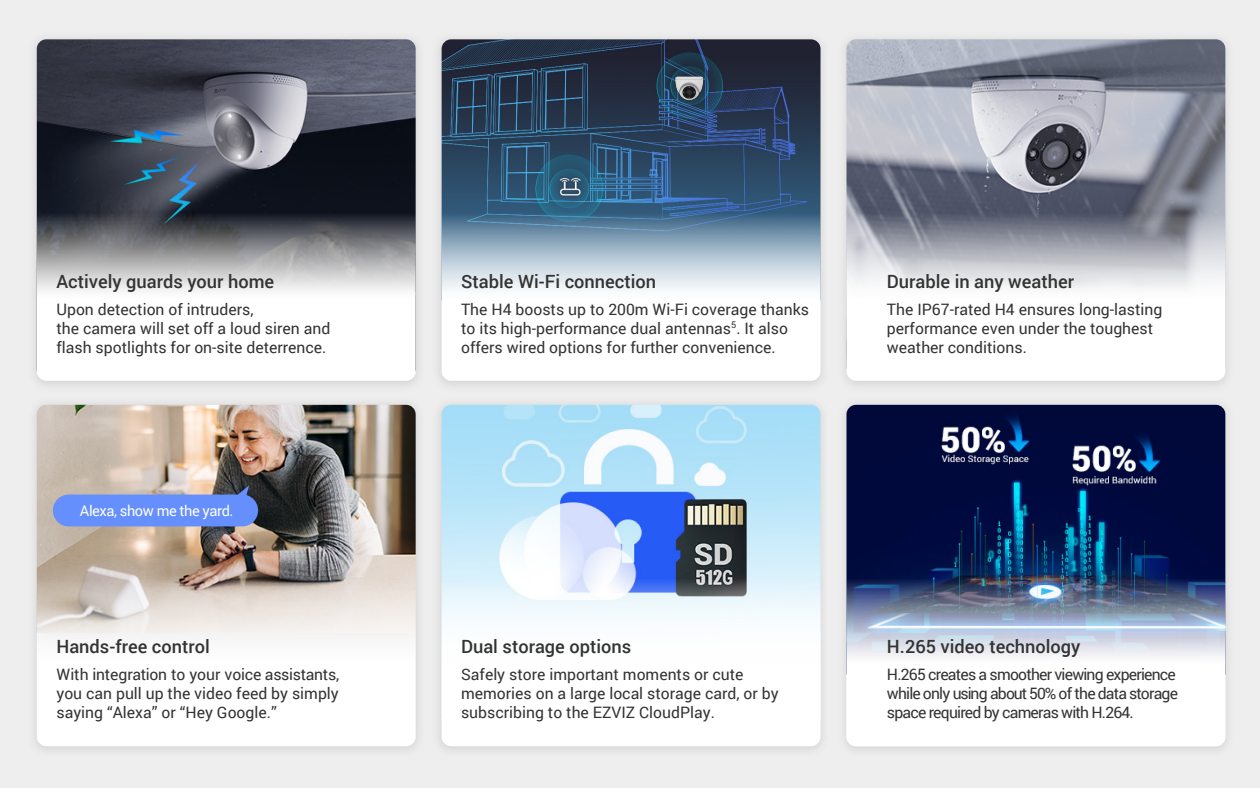
<style>
.page{position:relative;width:1260px;height:788px;background:#eee}
.page>*{position:absolute;margin:0;border:0;box-sizing:border-box;transform-origin:0 0}
.t1{font:500 18.2px "Roboto";color:#333}
.t2{font:15.75px/18.9px "Roboto";color:#333}
.t3{font:15.75px/18.9px "Roboto";letter-spacing:-.05em;color:#333}
.t4{font:14.7px "Roboto";letter-spacing:-.03em;color:#fff}
</style>
<div class="page">
<img style="left:35px;top:45px;width:383px;height:340px">
<img style="left:37px;top:39px;width:379px;height:162px">
<svg style="left:37px;top:201px;width:379px;height:180px;background:#bfc0c2"></svg>
<img style="left:439px;top:44px;width:788px;height:341px">
<img style="left:442px;top:39px;width:379px;height:162px">
<svg style="left:442px;top:201px;width:379px;height:180px;background:#c8d4de"></svg>
<img style="left:846px;top:39px;width:379px;height:162px">
<svg style="left:846px;top:201px;width:379px;height:180px"></svg>
<img style="left:35px;top:404px;width:383px;height:346px">
<img style="left:37px;top:405px;width:379px;height:161px">
<svg style="left:37px;top:566px;width:379px;height:180px"></svg>
<img style="left:439px;top:404px;width:788px;height:346px">
<img style="left:442px;top:405px;width:379px;height:161px">
<svg style="left:442px;top:566px;width:379px;height:180px"></svg>
<img style="left:846px;top:405px;width:379px;height:161px">
<img style="left:846px;top:566px;width:379px;height:180px">
<img style="left:669px;top:66px;width:41px;height:41px">
<div style="left:53px;top:494px;width:205px;height:32px;background:#648ffc;border-radius:16px"></div>
<svg style="left:237px;top:485px;width:12px;height:11px"></svg>
<p class="t1" style="left:56px;top:268px;width:219px">Actively guards your home</p>
<p class="t1" style="left:461px;top:268px;width:197px">Stable Wi-Fi connection</p>
<p class="t1" style="left:887px;top:268px;width:189px">Durable in any weather</p>
<p class="t2" style="left:56px;top:299px;width:275px">Upon detection of intruders,<br>the camera will set off a loud siren and flash spotlights for on-site deterrence.</p>
<p class="t2" style="left:461px;top:299px;width:349px">The H4 boosts up to 200m Wi-Fi coverage thanks to its high-performance dual antennas<sup>5</sup>. It also offers wired options for further convenience.</p>
<p class="t2" style="left:887px;top:299px;width:277px">The IP67-rated H4 ensures long-lasting performance even under the toughest weather conditions.</p>
<p class="t4" style="left:80px;top:500px;width:155px">Alexa, show me the yard.</p>
<p class="t1" style="left:56px;top:634px;width:155px">Hands-free control</p>
<p class="t1" style="left:461px;top:634px;width:172px">Dual storage options</p>
<p class="t1" style="left:887px;top:634px;width:195px">H.265 video technology</p>
<p class="t2" style="left:56px;top:664px;width:284px;text-align:justify">With integration to your voice assistants, you can pull up the video feed by simply saying “Alexa” or “Hey Google.”</p>
<p class="t2" style="left:461px;top:664px;width:319px">Safely store important moments or cute memories on a large local storage card, or by subscribing to the EZVIZ CloudPlay.</p>
<p class="t3" style="left:887px;top:664px;width:293px">H.265 creates a smoother viewing experience while only using about 50% of the data storage space required by cameras with H.264.</p>
</div>
